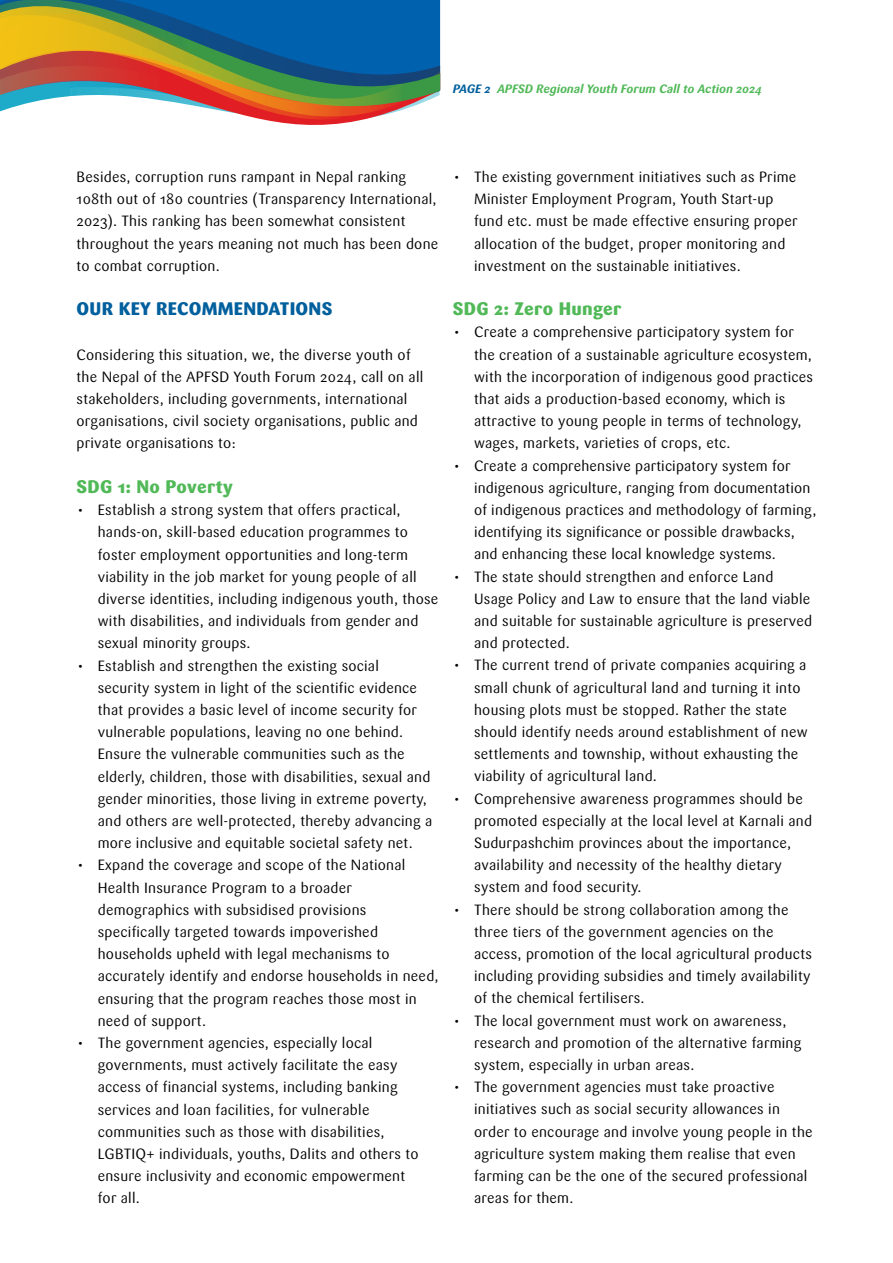
<style>
.page{position:relative;width:893px;height:1263px;background:#fff}
.page>*{position:absolute;margin:0;border:0;box-sizing:border-box;transform-origin:0 0}
.t1{font:800 18px "Sari OT";letter-spacing:.015em;color:#51b958}
.t2{font:800 18px "Sari OT";letter-spacing:.015em;color:#005f9d}
.t3{font:14.7px/22.2px "Sari OT";letter-spacing:.015em;color:#000}
.t4{font:italic 700 12px "Sari OT";color:#51b958}
.s1{color:#005f9d}
</style>
<div class="page">
<svg style="left:0;top:0;width:440px;height:125px;background:#74857c"></svg>
<p class="t4" style="left:453px;top:81px;width:311px"><span class="s1">PAGE 2</span> APFSD Regional Youth Forum Call to Action 2024</p>
<p class="t3" style="left:77px;top:166px;width:363px">Besides, corruption runs rampant in Nepal ranking 108th out of 180 countries (Transparency International, 2023). This ranking has been somewhat consistent throughout the years meaning not much has been done to combat corruption.</p>
<p class="t2" style="left:77px;top:297px;width:257px">OUR KEY RECOMMENDATIONS</p>
<p class="t3" style="left:77px;top:343px;width:348px">Considering this situation, we, the diverse youth of the Nepal of the APFSD Youth Forum 2024, call on all stakeholders, including governments, international organisations, civil society organisations, public and private organisations to:</p>
<p class="t1" style="left:77px;top:475px;width:158px">SDG 1: No Poverty</p>
<p class="t3" style="left:98px;top:499px;width:342px;text-indent:-21px">• Establish a strong system that offers practical, hands-on, skill-based education programmes to foster employment opportunities and long-term viability in the job market for young people of all diverse identities, including indigenous youth, those with disabilities, and individuals from gender and sexual minority groups.</p>
<p class="t3" style="left:98px;top:654px;width:336px;text-indent:-21px">• Establish and strengthen the existing social security system in light of the scientific evidence that provides a basic level of income security for vulnerable populations, leaving no one behind.<br>Ensure the vulnerable communities such as the elderly, children, those with disabilities, sexual and gender minorities, those living in extreme poverty, and others are well-protected, thereby advancing a more inclusive and equitable societal safety net.</p>
<p class="t3" style="left:98px;top:854px;width:342px;text-indent:-21px">• Expand the coverage and scope of the National Health Insurance Program to a broader demographics with subsidised provisions specifically targeted towards impoverished households upheld with legal mechanisms to accurately identify and endorse households in need, ensuring that the program reaches those most in need of support.</p>
<p class="t3" style="left:98px;top:1031px;width:322px;text-indent:-21px">• The government agencies, especially local governments, must actively facilitate the easy access of financial systems, including banking services and loan facilities, for vulnerable communities such as those with disabilities, LGBTIQ+ individuals, youths, Dalits and others to ensure inclusivity and economic empowerment for all.</p>
<p class="t3" style="left:474px;top:166px;width:325px;text-indent:-21px">• The existing government initiatives such as Prime Minister Employment Program, Youth Start-up fund etc. must be made effective ensuring proper allocation of the budget, proper monitoring and investment on the sustainable initiatives.</p>
<p class="t1" style="left:453px;top:297px;width:170px">SDG 2: Zero Hunger</p>
<p class="t3" style="left:474px;top:321px;width:341px;text-indent:-21px">• Create a comprehensive participatory system for the creation of a sustainable agriculture ecosystem, with the incorporation of indigenous good practices that aids a production-based economy, which is attractive to young people in terms of technology, wages, markets, varieties of crops, etc.</p>
<p class="t3" style="left:474px;top:454px;width:344px;text-indent:-21px">• Create a comprehensive participatory system for indigenous agriculture, ranging from documentation of indigenous practices and methodology of farming, identifying its significance or possible drawbacks, and enhancing these local knowledge systems.</p>
<p class="t3" style="left:474px;top:565px;width:340px;text-indent:-21px">• The state should strengthen and enforce Land Usage Policy and Law to ensure that the land viable and suitable for sustainable agriculture is preserved and protected.</p>
<p class="t3" style="left:474px;top:654px;width:335px;text-indent:-21px">• The current trend of private companies acquiring a small chunk of agricultural land and turning it into housing plots must be stopped. Rather the state should identify needs around establishment of new settlements and township, without exhausting the viability of agricultural land.</p>
<p class="t3" style="left:474px;top:787px;width:339px;text-indent:-21px">• Comprehensive awareness programmes should be promoted especially at the local level at Karnali and Sudurpashchim provinces about the importance, availability and necessity of the healthy dietary system and food security.</p>
<p class="t3" style="left:474px;top:898px;width:339px;text-indent:-21px">• There should be strong collaboration among the three tiers of the government agencies on the access, promotion of the local agricultural products including providing subsidies and timely availability of the chemical fertilisers.</p>
<p class="t3" style="left:474px;top:1009px;width:329px;text-indent:-21px">• The local government must work on awareness, research and promotion of the alternative farming system, especially in urban areas.</p>
<p class="t3" style="left:474px;top:1076px;width:340px;text-indent:-21px">• The government agencies must take proactive initiatives such as social security allowances in order to encourage and involve young people in the agriculture system making them realise that even farming can be the one of the secured professional areas for them.</p>
</div>
